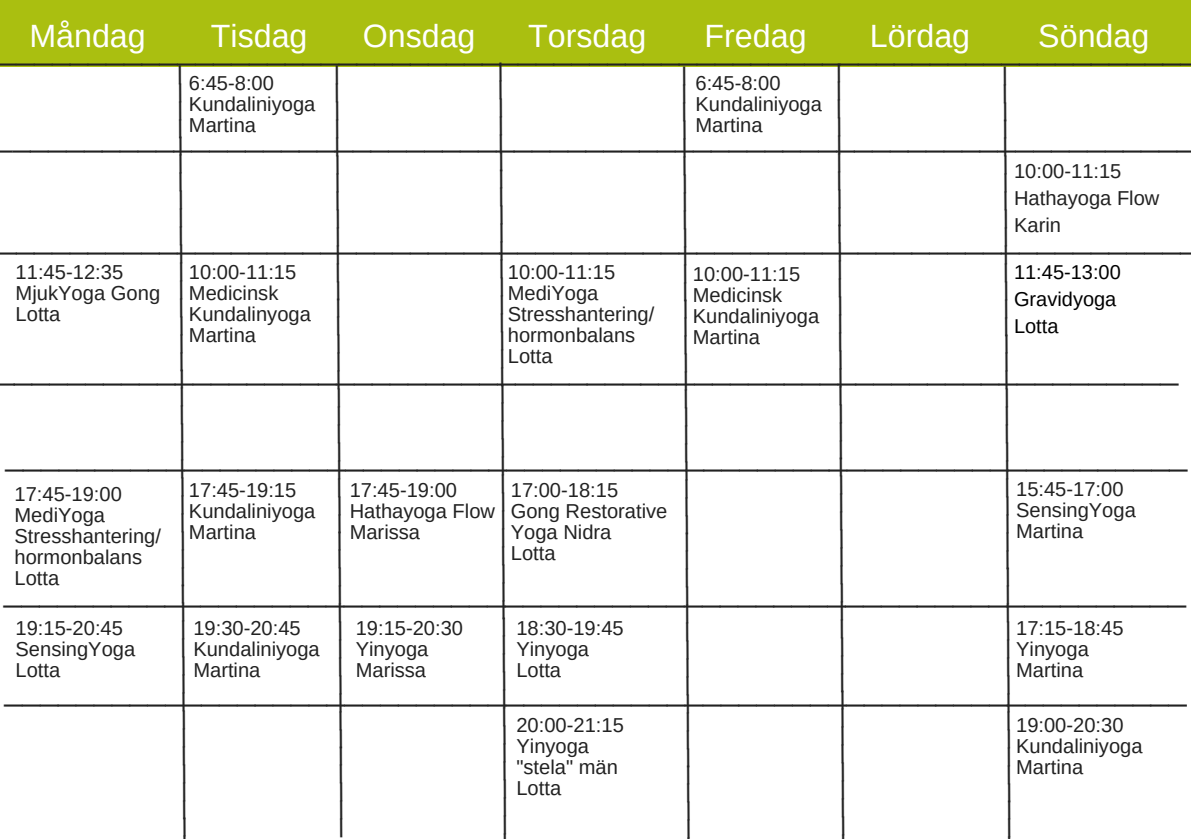
<style>
.page{position:relative;width:1191px;height:839px;background:#fff}
.page>*{position:absolute;margin:0;border:0;box-sizing:border-box;transform-origin:0 0}
.t1{font:32.2px "Arimo";color:#222}
.t2{font:32.2px "Arimo";color:#fff}
.t3{font:20.2px/21px "Arimo";color:#222}
.t4{font:20px "Arimo";color:#000}
</style>
<div class="page">
<div style="left:0;top:0;width:1191px;height:67px;background:#aabf10"></div>
<p class="t2" style="left:29px;top:18px;width:118px">Måndag</p>
<p class="t2" style="left:211px;top:18px;width:98px">Tisdag</p>
<p class="t2" style="left:363px;top:18px;width:114px">Onsdag</p>
<p class="t2" style="left:528px;top:18px;width:120px">Torsdag</p>
<p class="t2" style="left:705px;top:18px;width:104px">Fredag</p>
<p class="t2" style="left:870px;top:18px;width:102px">Lördag</p>
<p class="t2" style="left:1038px;top:18px;width:113px">Söndag</p>
<p class="t3" style="left:189px;top:72px;width:87px">6:45-8:00</p>
<p class="t3" style="left:189px;top:93px;width:128px">Kundaliniyoga</p>
<p class="t3" style="left:189px;top:114px;width:69px">Martina</p>
<p class="t1" style="left:217px;top:66px;width:773px;rotate:90deg">___________________________________________</p>
<p class="t1" style="left:374px;top:66px;width:773px;rotate:90deg">___________________________________________</p>
<p class="t1" style="left:538px;top:63px;width:773px;rotate:90deg">___________________________________________</p>
<p class="t1" style="left:876px;top:64px;width:773px;rotate:90deg">___________________________________________</p>
<p class="t1" style="left:1042px;top:67px;width:773px;rotate:90deg">___________________________________________</p>
<p class="t1" style="left:-1px;top:30px;width:1202px">___________________________________________________________________</p>
<p class="t1" style="left:721px;top:67px;width:773px;rotate:90deg">___________________________________________</p>
<p class="t3" style="left:696px;top:72px;width:87px">6:45-8:00</p>
<p class="t3" style="left:696px;top:93px;width:128px">Kundaliniyoga</p>
<p class="t3" style="left:696px;top:114px;width:69px">Martina</p>
<p class="t1" style="left:-5px;top:117px;width:1202px">___________________________________________________________________</p>
<p class="t3" style="left:1014px;top:160px;width:109px">10:00-11:15</p>
<p class="t3" style="left:1014px;top:187px;width:147px">Hathayoga Flow</p>
<p class="t3" style="left:1014px;top:214px;width:48px">Karin</p>
<p class="t4" style="left:1014px;top:261px;width:108px">11:45-13:00</p>
<p class="t4" style="left:1014px;top:288px;width:104px">Gravidyoga</p>
<p class="t4" style="left:1014px;top:315px;width:46px">Lotta</p>
<p class="t1" style="left:-2px;top:219px;width:1202px">___________________________________________________________________</p>
<p class="t3" style="left:189px;top:261px;width:109px">10:00-11:15</p>
<p class="t3" style="left:189px;top:282px;width:91px">Medicinsk</p>
<p class="t3" style="left:189px;top:303px;width:123px">Kundalinyoga</p>
<p class="t3" style="left:189px;top:324px;width:69px">Martina</p>
<p class="t3" style="left:508px;top:261px;width:109px">10:00-11:15</p>
<p class="t3" style="left:508px;top:282px;width:92px">MediYoga</p>
<p class="t3" style="left:508px;top:303px;width:148px">Stresshantering/</p>
<p class="t3" style="left:508px;top:324px;width:129px">hormonbalans</p>
<p class="t3" style="left:508px;top:345px;width:46px">Lotta</p>
<p class="t3" style="left:16px;top:261px;width:109px">11:45-12:35</p>
<p class="t3" style="left:16px;top:282px;width:146px">MjukYoga Gong</p>
<p class="t3" style="left:16px;top:304px;width:46px">Lotta</p>
<p class="t3" style="left:693px;top:263px;width:109px">10:00-11:15</p>
<p class="t3" style="left:693px;top:284px;width:128px">Medicinsk<br>Kundaliniyoga</p>
<p class="t3" style="left:693px;top:326px;width:69px">Martina</p>
<p class="t1" style="left:-4px;top:350px;width:1184px">__________________________________________________________________</p>
<p class="t1" style="left:5px;top:435px;width:1184px">__________________________________________________________________</p>
<p class="t3" style="left:1016px;top:478px;width:109px">15:45-17:00</p>
<p class="t3" style="left:1016px;top:499px;width:121px">SensingYoga</p>
<p class="t3" style="left:1016px;top:520px;width:69px">Martina</p>
<p class="t3" style="left:189px;top:480px;width:109px">17:45-19:15</p>
<p class="t3" style="left:189px;top:501px;width:128px">Kundaliniyoga</p>
<p class="t3" style="left:189px;top:522px;width:69px">Martina</p>
<p class="t3" style="left:350px;top:480px;width:109px">17:45-19:00</p>
<p class="t3" style="left:350px;top:501px;width:147px">Hathayoga Flow</p>
<p class="t3" style="left:350px;top:522px;width:72px">Marissa</p>
<p class="t3" style="left:511px;top:480px;width:109px">17:00-18:15</p>
<p class="t3" style="left:511px;top:501px;width:158px">Gong Restorative<br>Yoga Nidra</p>
<p class="t3" style="left:511px;top:543px;width:46px">Lotta</p>
<p class="t3" style="left:15px;top:483px;width:109px">17:45-19:00</p>
<p class="t3" style="left:15px;top:504px;width:148px">MediYoga<br>Stresshantering/ hormonbalans</p>
<p class="t3" style="left:15px;top:567px;width:46px">Lotta</p>
<p class="t1" style="left:4px;top:571px;width:1184px">__________________________________________________________________</p>
<p class="t3" style="left:16px;top:617px;width:109px">19:15-20:45</p>
<p class="t3" style="left:16px;top:638px;width:121px">SensingYoga</p>
<p class="t3" style="left:16px;top:659px;width:46px">Lotta</p>
<p class="t3" style="left:193px;top:617px;width:109px">19:30-20:45</p>
<p class="t3" style="left:193px;top:638px;width:128px">Kundaliniyoga</p>
<p class="t3" style="left:193px;top:659px;width:69px">Martina</p>
<p class="t3" style="left:356px;top:617px;width:109px">19:15-20:30</p>
<p class="t3" style="left:356px;top:638px;width:74px">Yinyoga</p>
<p class="t3" style="left:356px;top:659px;width:72px">Marissa</p>
<p class="t3" style="left:516px;top:617px;width:109px">18:30-19:45</p>
<p class="t3" style="left:516px;top:638px;width:74px">Yinyoga</p>
<p class="t3" style="left:516px;top:659px;width:46px">Lotta</p>
<p class="t3" style="left:1016px;top:617px;width:109px">17:15-18:45</p>
<p class="t3" style="left:1016px;top:638px;width:74px">Yinyoga</p>
<p class="t3" style="left:1016px;top:659px;width:69px">Martina</p>
<p class="t1" style="left:5px;top:670px;width:1184px">__________________________________________________________________</p>
<p class="t3" style="left:516px;top:714px;width:109px">20:00-21:15</p>
<p class="t3" style="left:516px;top:735px;width:74px">Yinyoga</p>
<p class="t3" style="left:516px;top:756px;width:103px">"stela" män</p>
<p class="t3" style="left:516px;top:777px;width:46px">Lotta</p>
<p class="t3" style="left:1016px;top:714px;width:109px">19:00-20:30</p>
<p class="t3" style="left:1016px;top:735px;width:128px">Kundaliniyoga</p>
<p class="t3" style="left:1016px;top:756px;width:69px">Martina</p>
</div>
